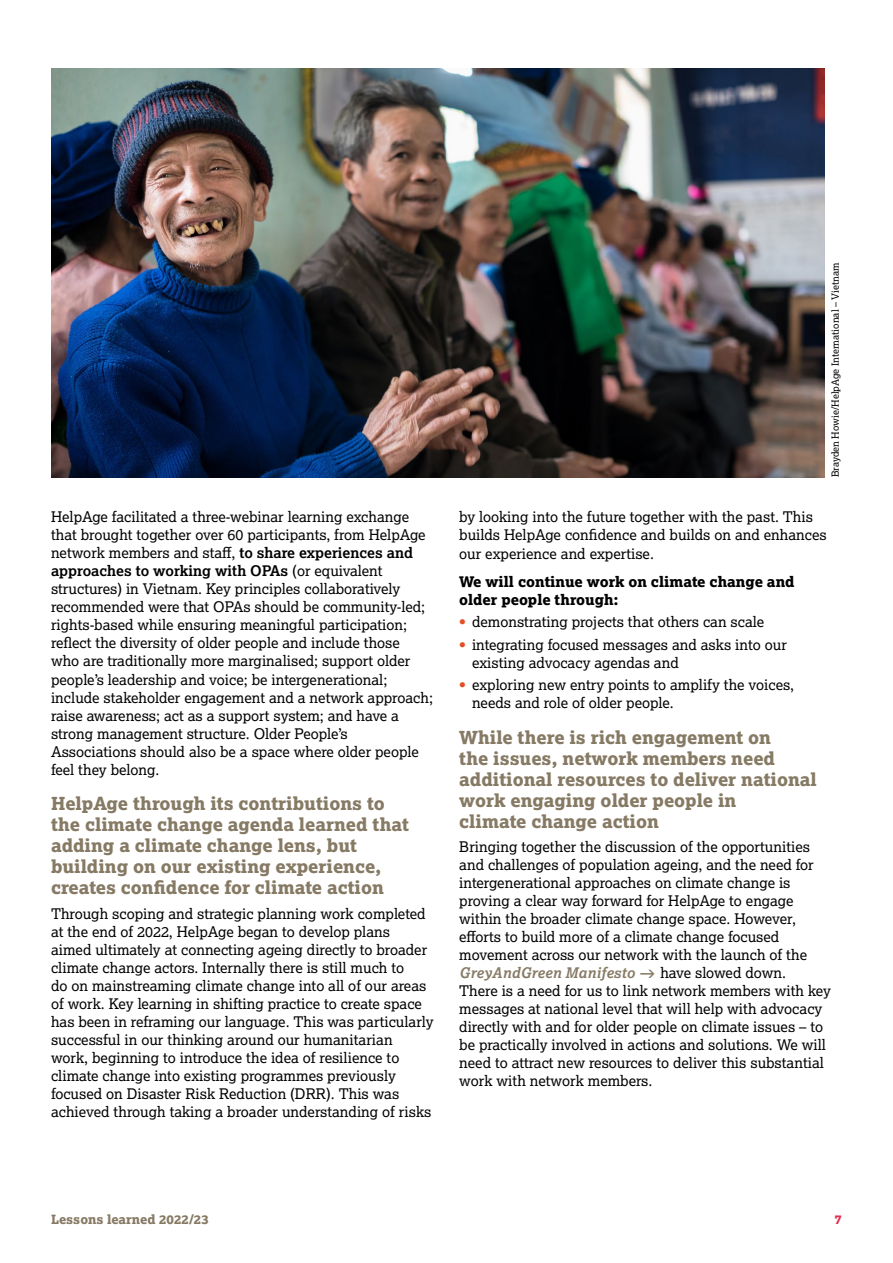
<style>
.page{position:relative;width:893px;height:1263px;background:#fff}
.page>*{position:absolute;margin:0;border:0;box-sizing:border-box;transform-origin:0 0}
.t1{font:18px/21px "Lexia X Bold";color:#867a64}
.t2{font:14.7px/18px "Lexia";color:#000}
.t3{font:14.7px/18px "Lexia X Bold";color:#000}
.t4{font:italic 700 14.7px "Lexia";letter-spacing:.01em;color:#867a64}
.t5{font:12.75px "Lexia X Bold";color:#867a64}
.t6{font:12.75px "Lexia X Bold";color:#e12e50}
.t7{font:9.75px "Lexia";color:#000}
.s1{font-weight:700}
.s2{font-weight:700;color:#e34e26}
</style>
<div class="page">
<img style="left:51px;top:68px;width:774px;height:409px">
<p class="t2" style="left:51px;top:508px;width:383px">HelpAge facilitated a three-webinar learning exchange that brought together over 60 participants, from HelpAge network members and staff, <span class="s1">to share experiences and approaches to working with OPAs</span> (or equivalent structures) in Vietnam. Key principles collaboratively recommended were that OPAs should be community-led; rights-based while ensuring meaningful participation; reflect the diversity of older people and include those<br>who are traditionally more marginalised; support older people’s leadership and voice; be intergenerational; include stakeholder engagement and a network approach; raise awareness; act as a support system; and have a strong management structure. Older People’s Associations should also be a space where older people feel they belong.</p>
<p class="t1" style="left:51px;top:793px;width:359px">HelpAge through its contributions to the climate change agenda learned that adding a climate change lens, but building on our existing experience, creates confidence for climate action</p>
<p class="t2" style="left:51px;top:904px;width:384px">Through scoping and strategic planning work completed at the end of 2022, HelpAge began to develop plans aimed ultimately at connecting ageing directly to broader climate change actors. Internally there is still much to<br>do on mainstreaming climate change into all of our areas of work. Key learning in shifting practice to create space has been in reframing our language. This was particularly successful in our thinking around our humanitarian<br>work, beginning to introduce the idea of resilience to climate change into existing programmes previously focused on Disaster Risk Reduction (DRR). This was achieved through taking a broader understanding of risks</p>
<p class="t7" style="left:829px;top:477px;width:216px;rotate:-90deg">Brayden Howie/HelpAge International – Vietnam</p>
<p class="t2" style="left:459px;top:508px;width:369px">by looking into the future together with the past. This builds HelpAge confidence and builds on and enhances our experience and expertise.</p>
<p class="t3" style="left:459px;top:572px;width:337px">We will continue work on climate change and older people through:</p>
<p class="t2" style="left:459px;top:613px;width:307px"><span class="s2">•</span> demonstrating projects that others can scale</p>
<p class="t2" style="left:472px;top:635px;width:316px;text-indent:-13px"><span class="s2">•</span> integrating focused messages and asks into our existing advocacy agendas and</p>
<p class="t2" style="left:472px;top:675px;width:324px;text-indent:-13px"><span class="s2">•</span> exploring new entry points to amplify the voices, needs and role of older people.</p>
<p class="t1" style="left:459px;top:726px;width:359px">While there is rich engagement on<br>the issues, network members need additional resources to deliver national work engaging older people in<br>climate change action</p>
<p class="t2" style="left:459px;top:837px;width:356px">Bringing together the discussion of the opportunities and challenges of population ageing, and the need for intergenerational approaches on climate change is proving a clear way forward for HelpAge to engage within the broader climate change space. However, efforts to build more of a climate change focused movement across our network with the launch of the</p>
<p class="t4" style="left:459px;top:963px;width:177px">GreyAndGreen Manifesto</p>
<p class="t2" style="left:459px;top:963px;width:373px;text-indent:201px">have slowed down.<br>There is a need for us to link network members with key messages at national level that will help with advocacy directly with and for older people on climate issues – to be practically involved in actions and solutions. We will need to attract new resources to deliver this substantial work with network members.</p>
<p class="t5" style="left:51px;top:1211px;width:159px">Lessons learned 2022/23</p>
<p class="t6" style="left:834px;top:1211px;width:9px">7</p>
</div>
